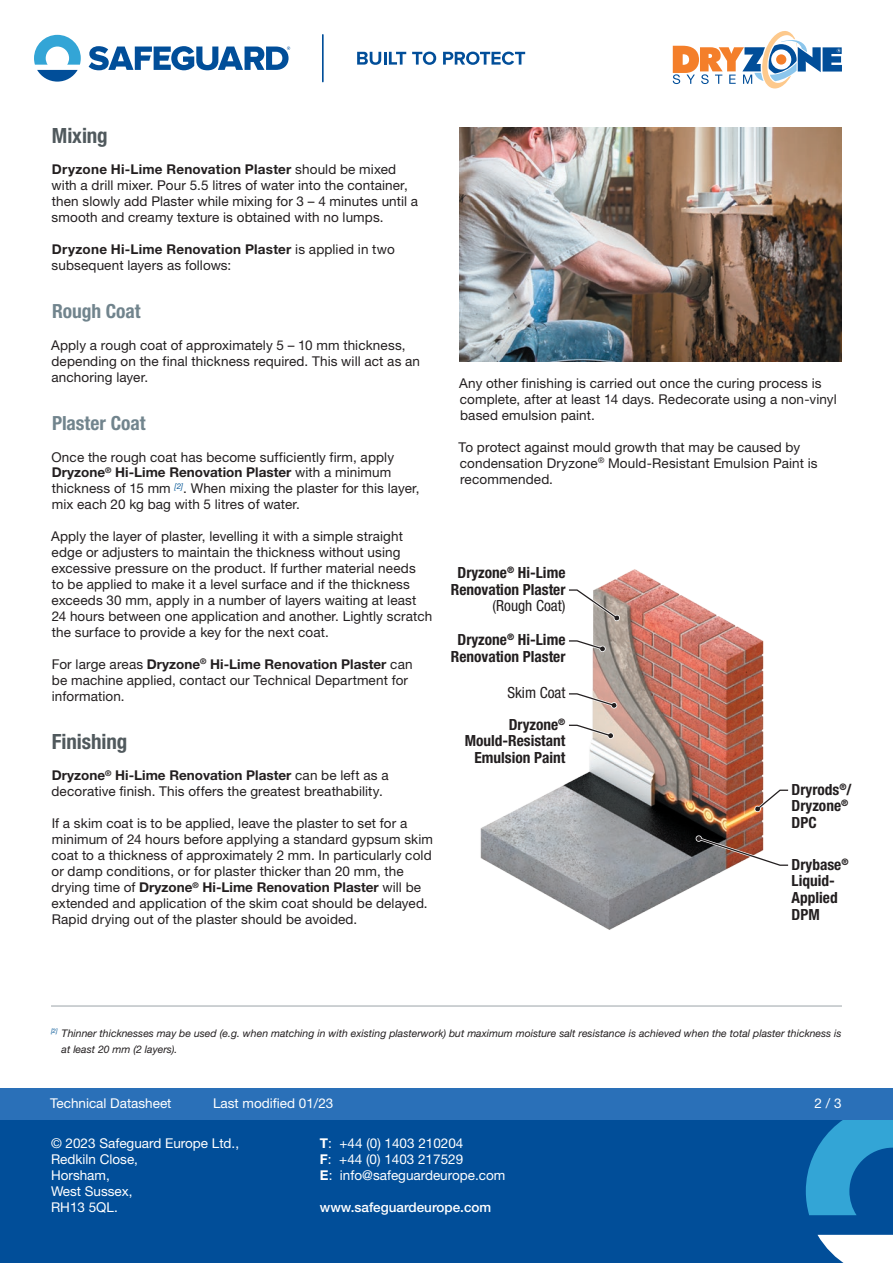
<style>
.page{position:relative;width:893px;height:1263px;background:#fff}
.page>*{position:absolute;margin:0;border:0;box-sizing:border-box;transform-origin:0 0}
.t1{font:700 condensed 21px "Helvetica Neue LT Std";letter-spacing:-.005em;color:#50595d}
.t2{font:700 condensed 19.5px "Helvetica Neue LT Std";letter-spacing:-.005em;color:#71848d}
.t3{font:700 condensed 15.45px/16.6px "Helvetica Neue LT Std";color:#231f20;text-align:center}
.t4{font:condensed 15.45px "Helvetica Neue LT Std";color:#231f20}
.t5{font:13.5px/15.9px "Helvetica Neue LT Std";letter-spacing:.01em;color:#231f20}
.t6{font:13.5px/15.9px "Helvetica Neue LT Std";color:#fff}
.t7{font:500 13.5px "Helvetica Neue LT Std";color:#fff}
.t8{font:italic 10.5px/15.9px "Helvetica Neue LT Std";color:#231f20}
.s1{font-weight:700}
</style>
<div class="page">
<div style="left:0;top:1103px;width:893px;height:160px;background:#014e99"></div>
<svg style="left:817px;top:1235px;width:76px;height:28px;background:#d7e3ef"></svg>
<svg style="left:806px;top:1119px;width:87px;height:96px"></svg>
<div style="left:0;top:1087px;width:893px;height:32px;background:#2a70b8"></div>
<svg style="left:357px;top:52px;width:49px;height:13px"></svg>
<svg style="left:412px;top:52px;width:24px;height:13px"></svg>
<svg style="left:443px;top:52px;width:82px;height:13px"></svg>
<svg style="left:89px;top:46px;width:201px;height:24px"></svg>
<svg style="left:34px;top:35px;width:47px;height:47px"></svg>
<hr style="left:322px;top:35px;width:2px;height:47px;background:#014e99">
<svg style="left:673px;top:31px;width:169px;height:57px"></svg>
<img style="left:459px;top:128px;width:383px;height:233px">
<hr style="left:51px;top:1005px;width:791px;height:2px;background:#bdc2c5">
<img style="left:480px;top:569px;width:284px;height:361px">
<svg style="left:566px;top:587px;width:54px;height:34px"></svg>
<svg style="left:566px;top:638px;width:40px;height:14px"></svg>
<svg style="left:566px;top:691px;width:52px;height:18px"></svg>
<svg style="left:754px;top:788px;width:35px;height:24px"></svg>
<svg style="left:695px;top:835px;width:94px;height:33px"></svg>
<svg style="left:566px;top:723px;width:48px;height:16px"></svg>
<h1 class="t1" style="left:52px;top:122px;width:57px">Mixing</h1>
<p class="t5" style="left:52px;top:162px;width:368px"><span class="s1">Dryzone Hi-Lime Renovation Plaster</span> should be mixed with a drill mixer. Pour 5.5 litres of water into the container, then slowly add Plaster while mixing for 3 – 4 minutes until a smooth and creamy texture is obtained with no lumps.</p>
<p class="t5" style="left:52px;top:241px;width:345px"><span class="s1">Dryzone Hi-Lime Renovation Plaster</span> is applied in two subsequent layers as follows:</p>
<h2 class="t2" style="left:52px;top:299px;width:90px">Rough Coat</h2>
<p class="t5" style="left:51px;top:337px;width:371px">Apply a rough coat of approximately 5 – 10 mm thickness, depending on the final thickness required. This will act as an anchoring layer.</p>
<h2 class="t2" style="left:52px;top:411px;width:95px">Plaster Coat</h2>
<p class="t5" style="left:51px;top:449px;width:370px">Once the rough coat has become sufficiently firm, apply <span class="s1">Dryzone</span><sup>®</sup> <span class="s1">Hi-Lime Renovation Plaster</span> with a minimum thickness of 15 mm <sup>[2]</sup>. When mixing the plaster for this layer, mix each 20 kg bag with 5 litres of water.</p>
<p class="t5" style="left:51px;top:528px;width:383px">Apply the layer of plaster, levelling it with a simple straight edge or adjusters to maintain the thickness without using excessive pressure on the product. If further material needs<br>to be applied to make it a level surface and if the thickness exceeds 30 mm, apply in a number of layers waiting at least 24 hours between one application and another. Lightly scratch the surface to provide a key for the next coat.</p>
<p class="t5" style="left:52px;top:656px;width:362px">For large areas <span class="s1">Dryzone</span><sup>®</sup> <span class="s1">Hi-Lime Renovation Plaster</span> can be machine applied, contact our Technical Department for information.</p>
<h1 class="t1" style="left:52px;top:728px;width:77px">Finishing</h1>
<p class="t5" style="left:52px;top:767px;width:339px"><span class="s1">Dryzone</span><sup>®</sup> <span class="s1">Hi-Lime Renovation Plaster</span> can be left as a decorative finish. This offers the greatest breathability.</p>
<p class="t5" style="left:52px;top:815px;width:383px">If a skim coat is to be applied, leave the plaster to set for a minimum of 24 hours before applying a standard gypsum skim coat to a thickness of approximately 2 mm. In particularly cold or damp conditions, or for plaster thicker than 20 mm, the drying time of <span class="s1">Dryzone</span><sup>®</sup> <span class="s1">Hi-Lime Renovation Plaster</span> will be extended and application of the skim coat should be delayed.<br>Rapid drying out of the plaster should be avoided.</p>
<p class="t5" style="left:459px;top:375px;width:379px">Any other finishing is carried out once the curing process is complete, after at least 14 days. Redecorate using a non-vinyl based emulsion paint.</p>
<p class="t5" style="left:459px;top:439px;width:361px">To protect against mould growth that may be caused by condensation Dryzone<sup>®</sup> Mould-Resistant Emulsion Paint is recommended.</p>
<p class="t3" style="left:451px;top:564px;width:116px">Dryzone<sup>®</sup> Hi-Lime<br>Renovation Plaster</p>
<p class="t4" style="left:493px;top:597px;width:74px">(Rough Coat)</p>
<p class="t3" style="left:451px;top:631px;width:116px">Dryzone<sup>®</sup> Hi-Lime<br>Renovation Plaster</p>
<p class="t4" style="left:507px;top:684px;width:60px">Skim Coat</p>
<p class="t3" style="left:465px;top:716px;width:102px;text-align:right">Dryzone<sup>®<br></sup>Mould-Resistant<br>Emulsion Paint</p>
<p class="t3" style="left:792px;top:781px;width:62px;text-align:left">Dryrods<sup>®</sup>/<br>Dryzone<sup>®<br></sup>DPC</p>
<p class="t3" style="left:792px;top:856px;width:58px;text-align:left">Drybase<sup>®<br></sup>Liquid-<br>Applied<br>DPM</p>
<p class="t8" style="left:62px;top:1025px;width:781px;text-indent:-11px"><sup>[2]</sup> Thinner thicknesses may be used (e.g. when matching in with existing plasterwork) but maximum moisture salt resistance is achieved when the total plaster thickness is at least 20 mm (2 layers).</p>
<p class="t6" style="left:50px;top:1095px;width:123px">Technical Datasheet</p>
<p class="t6" style="left:213px;top:1095px;width:122px">Last modified 01/23</p>
<p class="t6" style="left:814px;top:1095px;width:29px">2 / 3</p>
<p class="t6" style="left:51px;top:1135px;width:190px">© 2023 Safeguard Europe Ltd.,<br>Redkiln Close,<br>Horsham,<br>West Sussex,<br>RH13 5QL.</p>
<p class="t6" style="left:320px;top:1135px;width:187px"><span class="s1">T</span>: +44 (0) 1403 210204<br><span class="s1">F</span>: +44 (0) 1403 217529<br><span class="s1">E</span>: info@safeguardeurope.com</p>
<p class="t7" style="left:320px;top:1199px;width:173px">www.safeguardeurope.com</p>
</div>
